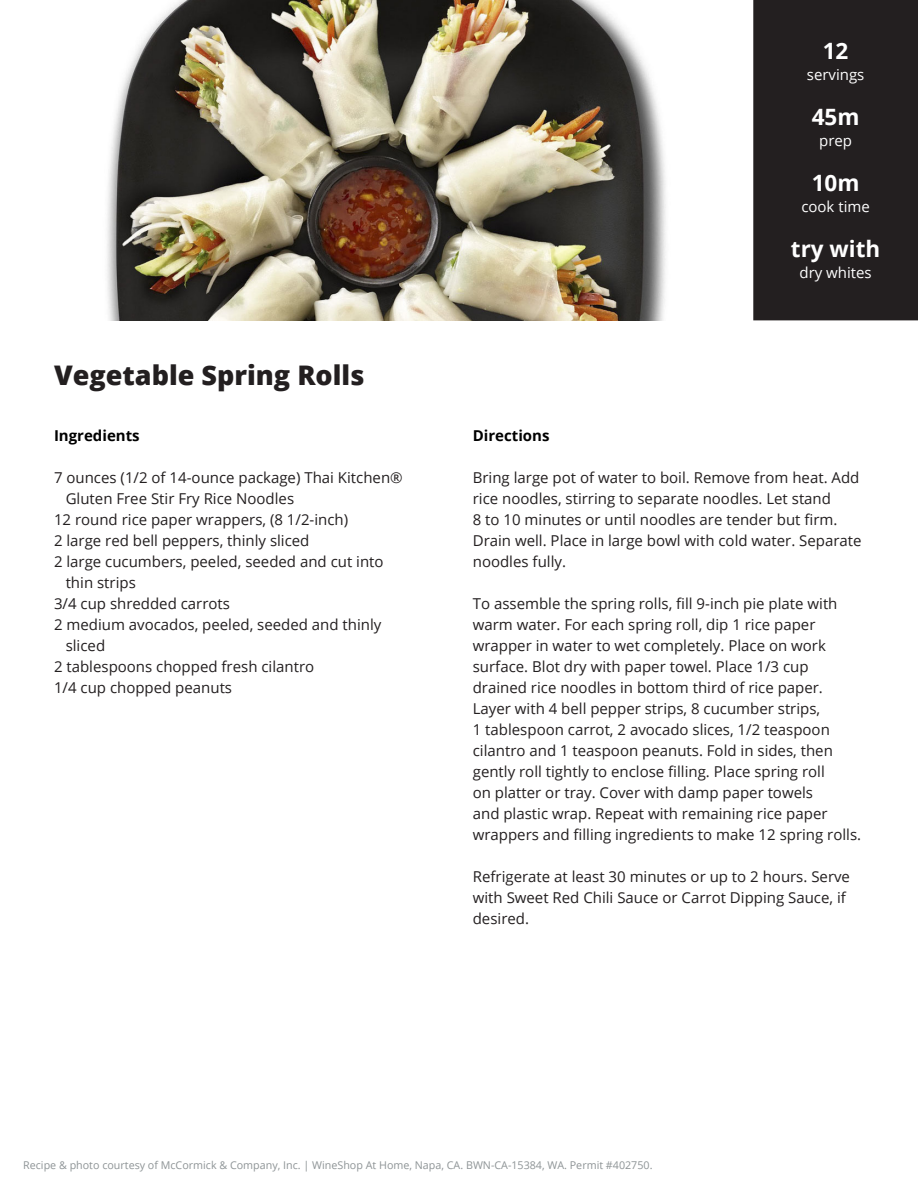
<style>
.page{position:relative;width:918px;height:1188px;background:#fff}
.page>*{position:absolute;margin:0;border:0;box-sizing:border-box;transform-origin:0 0}
.t1{font:800 27px "Open Sans";color:#231f20}
.t2{font:700 22.5px "Open Sans";color:#fff}
.t3{font:15px/21px "Open Sans";color:#231f20}
.t4{font:15px "Open Sans";color:#fff}
.t5{font:700 15px "Open Sans";color:#000}
.t6{font:10.65px "Open Sans";color:#8e9496}
</style>
<div class="page">
<img style="left:107px;top:0;width:559px;height:320px">
<div style="left:754px;top:1px;width:163px;height:318px;background:#231f20"></div>
<div style="left:753px;top:0;width:165px;height:320px;border:2px solid #231f20"></div>
<h1 class="t1" style="left:54px;top:355px;width:312px">Vegetable Spring Rolls</h1>
<p class="t5" style="left:54px;top:425px;width:87px">Ingredients</p>
<p class="t3" style="left:54px;top:467px;width:350px">7 ounces (1/2 of 14-ounce package) Thai Kitchen®</p>
<p class="t3" style="left:66px;top:488px;width:230px">Gluten Free Stir Fry Rice Noodles</p>
<p class="t3" style="left:54px;top:509px;width:296px">12 round rice paper wrappers, (8 1/2-inch)</p>
<p class="t3" style="left:54px;top:530px;width:257px">2 large red bell peppers, thinly sliced</p>
<p class="t3" style="left:54px;top:551px;width:331px">2 large cucumbers, peeled, seeded and cut into</p>
<p class="t3" style="left:66px;top:572px;width:72px">thin strips</p>
<p class="t3" style="left:54px;top:593px;width:178px">3/4 cup shredded carrots</p>
<p class="t3" style="left:54px;top:614px;width:329px">2 medium avocados, peeled, seeded and thinly</p>
<p class="t3" style="left:66px;top:635px;width:41px">sliced</p>
<p class="t3" style="left:54px;top:656px;width:262px">2 tablespoons chopped fresh cilantro</p>
<p class="t3" style="left:54px;top:677px;width:180px">1/4 cup chopped peanuts</p>
<p class="t5" style="left:473px;top:425px;width:78px">Directions</p>
<h2 class="t2" style="left:823px;top:35px;width:27px">12</h2>
<p class="t4" style="left:807px;top:64px;width:59px">servings</p>
<h2 class="t2" style="left:812px;top:101px;width:49px">45m</h2>
<p class="t4" style="left:819px;top:130px;width:34px">prep</p>
<h2 class="t2" style="left:812px;top:167px;width:49px">10m</h2>
<p class="t4" style="left:801px;top:196px;width:70px">cook time</p>
<h2 class="t2" style="left:791px;top:233px;width:91px">try with</h2>
<p class="t4" style="left:799px;top:262px;width:74px">dry whites</p>
<p class="t3" style="left:473px;top:467px;width:390px">Bring large pot of water to boil. Remove from heat. Add rice noodles, stirring to separate noodles. Let stand<br>8 to 10 minutes or until noodles are tender but firm.<br>Drain well. Place in large bowl with cold water. Separate noodles fully.</p>
<p class="t3" style="left:473px;top:593px;width:390px">To assemble the spring rolls, fill 9-inch pie plate with warm water. For each spring roll, dip 1 rice paper wrapper in water to wet completely. Place on work surface. Blot dry with paper towel. Place 1/3 cup drained rice noodles in bottom third of rice paper.<br>Layer with 4 bell pepper strips, 8 cucumber strips,<br>1 tablespoon carrot, 2 avocado slices, 1/2 teaspoon cilantro and 1 teaspoon peanuts. Fold in sides, then gently roll tightly to enclose filling. Place spring roll<br>on platter or tray. Cover with damp paper towels<br>and plastic wrap. Repeat with remaining rice paper wrappers and filling ingredients to make 12 spring rolls.</p>
<p class="t3" style="left:473px;top:866px;width:379px">Refrigerate at least 30 minutes or up to 2 hours. Serve with Sweet Red Chili Sauce or Carrot Dipping Sauce, if desired.</p>
<p class="t6" style="left:23px;top:1157px;width:631px">Recipe &amp; photo courtesy of McCormick &amp; Company, Inc. | WineShop At Home, Napa, CA. BWN-CA-15384, WA. Permit #402750.</p>
</div>
